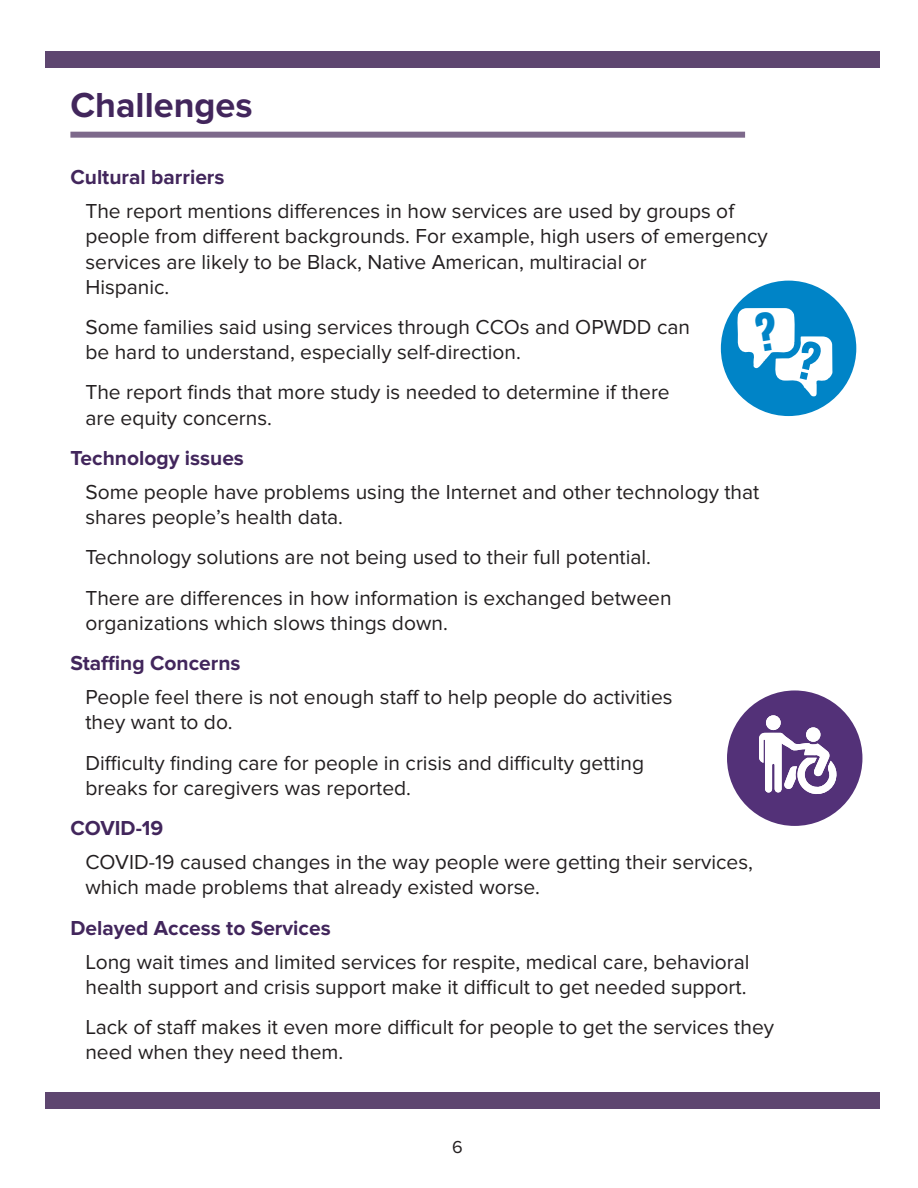
<style>
.page{position:relative;width:918px;height:1188px;background:#fff}
.page>*{position:absolute;margin:0;border:0;box-sizing:border-box;transform-origin:0 0}
.t1{font:700 36px "Proxima Nova";color:#42265c}
.t2{font:21px/25.2px "Proxima Nova";color:#231f20}
.t3{font:700 21px "Proxima Nova";color:#42265c}
.t4{font:18px "Proxima Nova";color:#231f20}
</style>
<div class="page">
<div style="left:70px;top:132px;width:675px;height:6px;background:#7d698b"></div>
<div style="left:45px;top:51px;width:834px;height:17px;background:#5e4670"></div>
<div style="left:45px;top:1092px;width:834px;height:17px;background:#5e4670"></div>
<div style="left:721px;top:281px;width:135px;height:135px;background:#0084c7;border-radius:50%"></div>
<svg style="left:727px;top:690px;width:135px;height:136px"></svg>
<svg style="left:737px;top:308px;width:96px;height:89px"></svg>
<h1 class="t1" style="left:70px;top:93px;width:184px">Challenges</h1>
<h2 class="t3" style="left:70px;top:170px;width:156px">Cultural barriers</h2>
<p class="t2" style="left:85px;top:201px;width:684px">The report mentions differences in how services are used by groups of people from different backgrounds. For example, high users of emergency services are likely to be Black, Native American, multiracial or<br>Hispanic.</p>
<p class="t2" style="left:85px;top:316px;width:606px">Some families said using services through CCOs and OPWDD can be hard to understand, especially self-direction.</p>
<p class="t2" style="left:85px;top:382px;width:586px">The report finds that more study is needed to determine if there are equity concerns.</p>
<h2 class="t3" style="left:70px;top:451px;width:175px">Technology issues</h2>
<p class="t2" style="left:85px;top:481px;width:676px">Some people have problems using the Internet and other technology that shares people’s health data.</p>
<p class="t2" style="left:85px;top:547px;width:567px">Technology solutions are not being used to their full potential.</p>
<p class="t2" style="left:85px;top:587px;width:588px">There are differences in how information is exchanged between organizations which slows things down.</p>
<h2 class="t3" style="left:70px;top:656px;width:172px">Staffing Concerns</h2>
<p class="t2" style="left:85px;top:687px;width:589px">People feel there is not enough staff to help people do activities they want to do.</p>
<p class="t2" style="left:85px;top:752px;width:560px">Difficulty finding care for people in crisis and difficulty getting breaks for caregivers was reported.</p>
<h2 class="t3" style="left:70px;top:821px;width:94px">COVID-19</h2>
<p class="t2" style="left:85px;top:852px;width:669px">COVID-19 caused changes in the way people were getting their services, which made problems that already existed worse.</p>
<h2 class="t3" style="left:70px;top:921px;width:262px">Delayed Access to Services</h2>
<p class="t2" style="left:85px;top:951px;width:666px">Long wait times and limited services for respite, medical care, behavioral health support and crisis support make it difficult to get needed support.</p>
<p class="t2" style="left:85px;top:1017px;width:690px">Lack of staff makes it even more difficult for people to get the services they need when they need them.</p>
<p class="t4" style="left:452px;top:1141px;width:12px">6</p>
</div>
